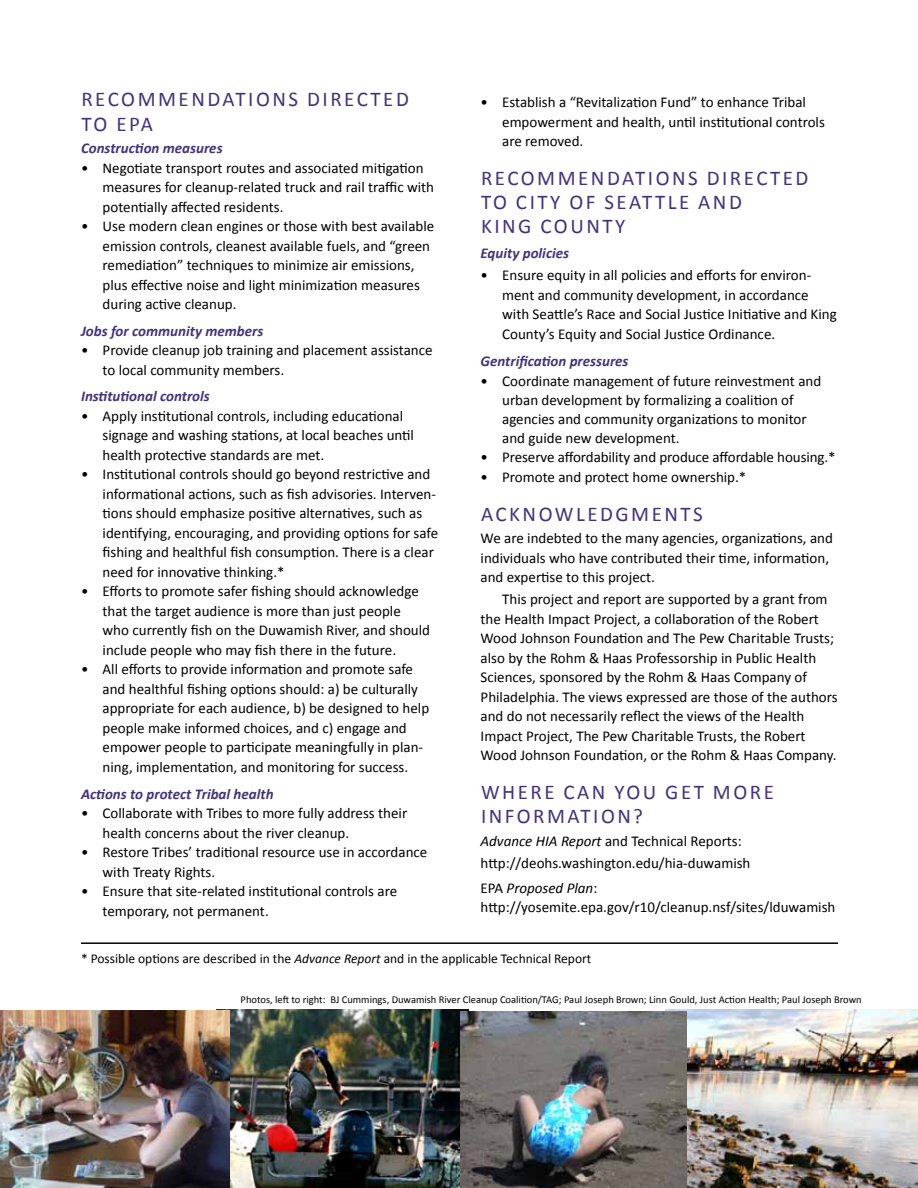
<style>
.page{position:relative;width:918px;height:1188px;background:#fff}
.page>*{position:absolute;margin:0;border:0;box-sizing:border-box;transform-origin:0 0}
.t1{font:21px "Calibri";letter-spacing:.12em;color:#43327a}
.t2{font:15px/19.5px "Calibri";color:#000}
.t3{font:italic 700 15px "Calibri";color:#43327a}
.t4{font:13.5px "Calibri";color:#000}
.t5{font:10.5px "Calibri";color:#000}
.s1{font-style:italic}
</style>
<div class="page">
<img style="left:230px;top:1010px;width:239px;height:178px">
<img style="left:665px;top:1010px;width:253px;height:178px">
<img style="left:0;top:1010px;width:230px;height:178px">
<img style="left:460px;top:1011px;width:227px;height:177px">
<hr style="left:81px;top:942px;width:757px;height:2px;background:#000">
<h1 class="t1" style="left:81px;top:86px;width:140px">recommendat</h1>
<h1 class="t1" style="left:248px;top:86px;width:136px">ions directed</h1>
<h1 class="t1" style="left:81px;top:111px;width:73px">to EPA</h1>
<p class="t3" style="left:81px;top:139px;width:143px">Construction measures</p>
<p class="t2" style="left:103px;top:158px;width:333px;text-indent:-22px">• N egotiate transport routes and associated mitigation measures for cleanup-related truck and rail traffic with potentially affected residents.</p>
<p class="t2" style="left:103px;top:217px;width:333px;text-indent:-22px">• Use modern clean engines or those with best available emission controls, cleanest available fuels, and “green remediation” techniques to minimize air emissions, plus effective noise and light minimization measures during active cleanup.</p>
<p class="t3" style="left:81px;top:321px;width:184px">Jobs for community members</p>
<p class="t2" style="left:103px;top:341px;width:332px;text-indent:-22px">• Provide cleanup job training and placement assistance to local community members.</p>
<p class="t3" style="left:81px;top:387px;width:130px">Institutional controls</p>
<p class="t2" style="left:103px;top:406px;width:313px;text-indent:-22px">• Apply institutional controls, including educational signage and washing stations, at local beaches until health protective standards are met.</p>
<p class="t2" style="left:103px;top:465px;width:337px;text-indent:-22px">• I nstitutional controls should go beyond restrictive and informational actions, such as fish advisories. I nterven&shy;tions should emphasize positive alternatives, such as identifying, encouraging, and providing options for safe fishing and healthful fish consumption. There is a clear need for innovative thinking.*</p>
<p class="t2" style="left:103px;top:582px;width:329px;text-indent:-22px">• Efforts to promote safer fishing should acknowledge that the target audience is more than just people who currently fish on the Duwamish River, and should include people who may fish there in the future.</p>
<p class="t2" style="left:103px;top:660px;width:328px;text-indent:-22px">• All efforts to provide information and promote safe and healthful fishing options should: a) be culturally appropriate for each audience, b) be designed to help people make informed choices, and c) engage and empower people to participate meaningfully in plan&shy;ning, implementation, and monitoring for success.</p>
<p class="t3" style="left:81px;top:784px;width:194px">Actions to protect Tribal health</p>
<p class="t2" style="left:103px;top:803px;width:306px;text-indent:-22px">• Collaborate with Tribes to more fully address their health concerns about the river cleanup.</p>
<p class="t2" style="left:103px;top:842px;width:326px;text-indent:-22px">• Restore Tribes’ traditional resource use in accordance with Treaty Rights.</p>
<p class="t2" style="left:103px;top:881px;width:296px;text-indent:-22px">• Ensure that site-related institutional controls are temporary, not permanent.</p>
<p class="t2" style="left:502px;top:93px;width:324px;text-indent:-22px">• Establish a “Revitalization Fund” to enhance Tribal empowerment and health, until institutional controls are removed.</p>
<h1 class="t1" style="left:481px;top:165px;width:140px">recommendat</h1>
<h1 class="t1" style="left:648px;top:165px;width:136px">ions directed</h1>
<h1 class="t1" style="left:481px;top:189px;width:137px">to city of seattle</h1>
<h1 class="t1" style="left:698px;top:189px;width:42px">and</h1>
<h1 class="t1" style="left:481px;top:213px;width:146px">king cou nty</h1>
<p class="t3" style="left:481px;top:244px;width:90px">Equity policies</p>
<p class="t2" style="left:502px;top:266px;width:336px;text-indent:-22px">• Ensure equity in all policies and efforts for environ&shy;ment and community development, in accordance with Seattle’s Race and Social Justice I nitiative and King County’s Equity and Social Justice Ordinance.</p>
<p class="t3" style="left:481px;top:352px;width:149px">Gentrification pressures</p>
<p class="t2" style="left:502px;top:371px;width:321px;text-indent:-22px">• Coordinate management of future reinvestment and urban development by formalizing a coalition of agencies and community organizations to monitor and guide new development.</p>
<p class="t2" style="left:481px;top:448px;width:357px">• Preserve affordability and produce affordable housing.*</p>
<p class="t2" style="left:481px;top:467px;width:267px">• Promote and protect home ownership.*</p>
<h1 class="t1" style="left:481px;top:501px;width:74px">acknowledg</h1>
<h1 class="t1" style="left:631px;top:501px;width:61px">ments</h1>
<p class="t2" style="left:481px;top:528px;width:354px">We are indebted to the many agencies, organizations, and individuals who have contributed their time, information, and expertise to this project.</p>
<p class="t2" style="left:481px;top:590px;width:359px;text-indent:22px">This project and report are supported by a grant from the Health I mpact Project, a collaboration of the Robert Wood Johnson Foundation and The Pew Charitable Trusts; also by the Rohm &amp; Haas Professorship in Public Health Sciences, sponsored by the Rohm &amp; Haas Company of Philadelphia. The views expressed are those of the authors and do not necessarily reflect the views of the H ealth<br>I mpact Project, The Pew Charitable Trusts, the Robert Wood Johnson Foundation, or the Rohm &amp; Haas Company.</p>
<h1 class="t1" style="left:481px;top:779px;width:50px">where</h1>
<h1 class="t1" style="left:564px;top:779px;width:116px">can you get</h1>
<h1 class="t1" style="left:713px;top:779px;width:35px">more</h1>
<h1 class="t1" style="left:481px;top:803px;width:38px">infor</h1>
<h1 class="t1" style="left:547px;top:803px;width:97px">mation?</h1>
<p class="t2" style="left:481px;top:830px;width:271px;line-height:22.2px"><span class="s1">Advance HIA Report</span> and Technical Reports: http://deohs.washington.edu/hia-duwamish</p>
<p class="t2" style="left:481px;top:878px;width:356px">EPA <span class="s1">Proposed Plan</span>: http://yosemite.epa.gov/r10/cleanup.nsf/sites/lduwamish</p>
<p class="t4" style="left:81px;top:950px;width:512px">* Possible options are described in the <span class="s1">Advance Report</span> and in the applicable Technical Report</p>
<p class="t5" style="left:241px;top:993px;width:623px">Photos, left to right: BJ Cummings, Duwamish River Cleanup Coalition/TAG; Paul Joseph Brown; Linn Gould, Just Action Health; Paul Joseph Brown</p>
</div>
